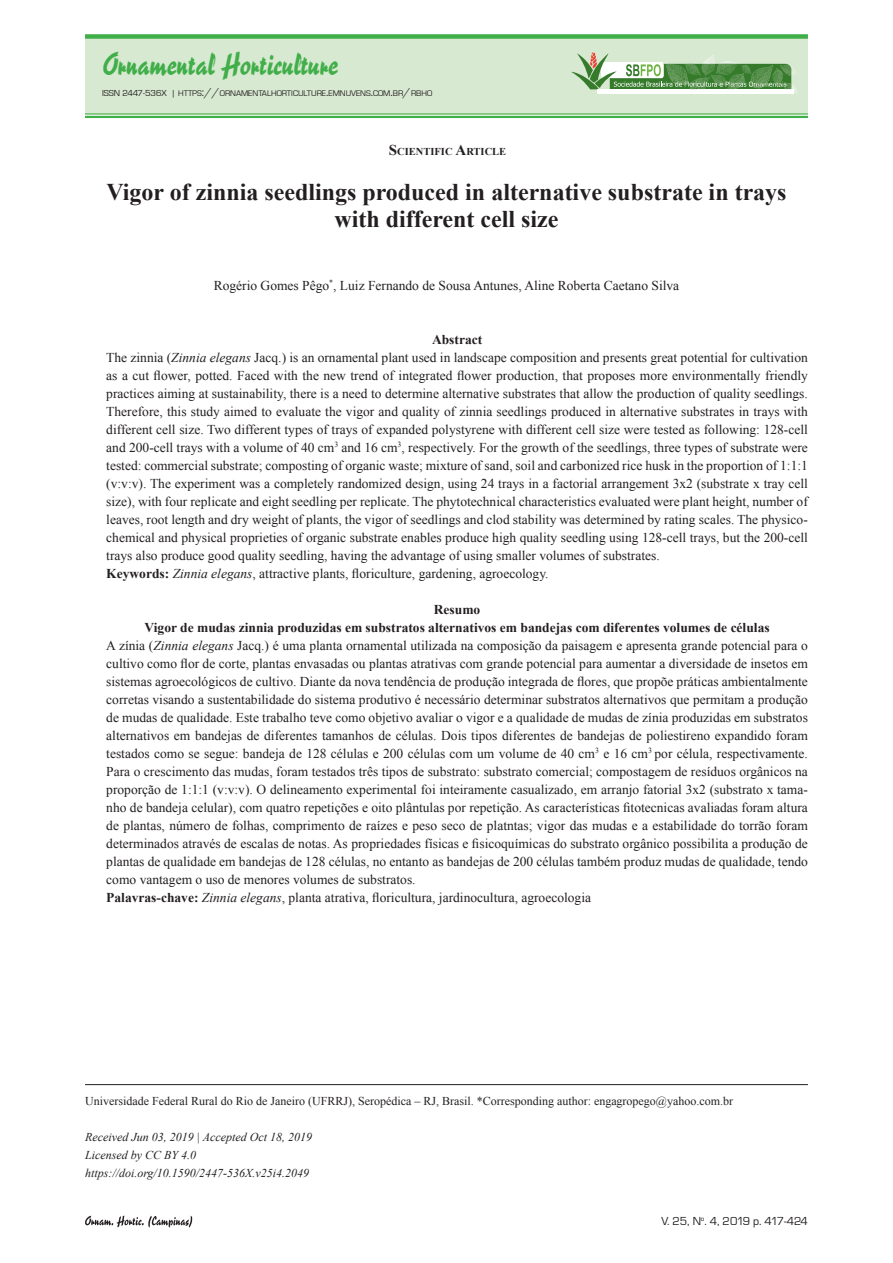
<style>
.page{position:relative;width:893px;height:1263px;background:#fff}
.page>*{position:absolute;margin:0;border:0;box-sizing:border-box;transform-origin:0 0}
.t1{font:29.25px "Reporter Two";color:#40ae49}
.t2{font:700 24px/27px "Times New Roman";color:#231f20;text-align:center}
.t3{font:13.5px/18px "Times New Roman";color:#231f20}
.t4{font:700 13.5px "Times New Roman";color:#231f20}
.t5{font:12px "Times New Roman";color:#231f20}
.t6{font:italic 12px/18px "Times New Roman";color:#231f20}
.t7{font:12px "Eurostar";letter-spacing:-.06em;color:#231f20}
.t8{font:700 10.5px "Times New Roman";color:#231f20}
.t9{font:8.4px "Eurostar";color:#231f20}
.s1{font-size:9px}
.s2{font-size:12px}
.s3{font-size:15px}
.s4{font-weight:700}
.s5{font-style:italic}
</style>
<div class="page">
<svg style="left:85px;top:1215px;width:107px;height:13px"></svg>
<hr style="left:85px;top:1084px;width:723px;height:1px;background:#231f20">
<div style="left:85px;top:36px;width:723px;height:78px;background:#d8e9d2"></div>
<div style="left:85px;top:34px;width:723px;height:5px;background:#40ae49"></div>
<hr style="left:85px;top:114px;width:723px;height:1px;background:#40ae49">
<hr style="left:85px;top:116px;width:723px;height:2px;background:#40ae49">
<div style="left:598px;top:89px;width:196px;height:5px;background:#fff"></div>
<svg style="left:571px;top:52px;width:226px;height:39px"></svg>
<img style="left:669px;top:68px;width:14px;height:5px">
<img style="left:755px;top:68px;width:23px;height:4px">
<h1 class="t1" style="left:102px;top:45px;width:238px">Ornamental Horticulture</h1>
<p class="t9" style="left:102px;top:88px;width:332px"><span class="s1">ISSN 2447-536X |</span> HTTPS<span class="s2">://</span>ORNAMENTALHORTICULTURE<span class="s2">.</span>EMNUVENS<span class="s2">.</span>COM<span class="s2">.</span>BR<span class="s2">/</span>RBHO</p>
<p class="t8" style="left:389px;top:144px;width:119px"><span class="s3">S</span>CIENTIFIC <span class="s3">A</span>RTICLE</p>
<h2 class="t2" style="left:106px;top:178px;width:682px">Vigor of zinnia seedlings produced in alternative substrate in trays with different cell size</h2>
<p class="t3" style="left:214px;top:276px;width:467px">Rogério Gomes Pêgo<sup>*</sup>, Luiz Fernando de Sousa Antunes, Aline Roberta Caetano Silva</p>
<p class="t3" style="left:106px;top:330px;width:703px;text-indent:326px"><span class="s4">Abstract<br></span>The zinnia (<span class="s5">Zinnia elegans</span> Jacq.) is an ornamental plant used in landscape composition and presents great potential for cultivation as a cut flower, potted. Faced with the new trend of integrated flower production, that proposes more environmentally friendly practices aiming at sustainability, there is a need to determine alternative substrates that allow the production of quality seedlings.<br>Therefore, this study aimed to evaluate the vigor and quality of zinnia seedlings produced in alternative substrates in trays with different cell size. Two different types of trays of expanded polystyrene with different cell size were tested as following: 128-cell and 200-cell trays with a volume of 40 cm<sup>3</sup> and 16 cm<sup>3</sup>, respectively. For the growth of the seedlings, three types of substrate were tested: commercial substrate; composting of organic waste; mixture of sand, soil and carbonized rice husk in the proportion of 1:1:1 (v:v:v). The experiment was a completely randomized design, using 24 trays in a factorial arrangement 3x2 (substrate x tray cell size), with four replicate and eight seedling per replicate. The phytotechnical characteristics evaluated were plant height, number of leaves, root length and dry weight of plants, the vigor of seedlings and clod stability was determined by rating scales. The physico&shy;chemical and physical proprieties of organic substrate enables produce high quality seedling using 128-cell trays, but the 200-cell trays also produce good quality seedling, having the advantage of using smaller volumes of substrates.<br><span class="s4">Keywords:</span> <span class="s5">Zinnia elegans</span>, attractive plants, floriculture, gardening, agroecology.</p>
<p class="t4" style="left:434px;top:600px;width:48px">Resumo</p>
<p class="t4" style="left:145px;top:618px;width:627px">Vigor de mudas zinnia produzidas em substratos alternativos em bandejas com diferentes volumes de células</p>
<p class="t3" style="left:106px;top:636px;width:703px">A zínia (<span class="s5">Zinnia elegans</span> Jacq.) é uma planta ornamental utilizada na composição da paisagem e apresenta grande potencial para o</p>
<p class="t3" style="left:106px;top:654px;width:703px">cultivo como flor de corte, plantas envasadas ou plantas atrativas com grande potencial para aumentar a diversidade de insetos em</p>
<p class="t3" style="left:106px;top:672px;width:703px">sistemas agroecológicos de cultivo. Diante da nova tendência de produção integrada de flores, que propõe práticas ambientalmente</p>
<p class="t3" style="left:106px;top:690px;width:703px">corretas visando a sustentabilidade do sistema produtivo é necessário determinar substratos alternativos que permitam a produção</p>
<p class="t3" style="left:106px;top:708px;width:703px">de mudas de qualidade. Este trabalho teve como objetivo avaliar o vigor e a qualidade de mudas de zínia produzidas em substratos</p>
<p class="t3" style="left:106px;top:726px;width:703px">alternativos em bandejas de diferentes tamanhos de células. Dois tipos diferentes de bandejas de poliestireno expandido foram</p>
<p class="t3" style="left:106px;top:744px;width:703px">testados como se segue: bandeja de 128 células e 200 células com um volume de 40 cm<sup>3</sup> e 16 cm<sup>3</sup> por célula, respectivamente.</p>
<p class="t3" style="left:106px;top:762px;width:703px">Para o crescimento das mudas, foram testados três tipos de substrato: substrato comercial; compostagem de resíduos orgânicos na</p>
<p class="t3" style="left:106px;top:780px;width:703px">proporção de 1:1:1 (v:v:v). O delineamento experimental foi inteiramente casualizado, em arranjo fatorial 3x2 (substrato x tama-</p>
<p class="t3" style="left:106px;top:798px;width:703px">nho de bandeja celular), com quatro repetições e oito plântulas por repetição. As características fitotecnicas avaliadas foram altura</p>
<p class="t3" style="left:106px;top:816px;width:703px">de plantas, número de folhas, comprimento de raízes e peso seco de platntas; vigor das mudas e a estabilidade do torrão foram</p>
<p class="t3" style="left:106px;top:834px;width:703px">determinados através de escalas de notas. As propriedades físicas e fisicoquímicas do substrato orgânico possibilita a produção de</p>
<p class="t3" style="left:106px;top:852px;width:703px">plantas de qualidade em bandejas de 128 células, no entanto as bandejas de 200 células também produz mudas de qualidade, tendo</p>
<p class="t3" style="left:106px;top:870px;width:311px">como vantagem o uso de menores volumes de substratos.</p>
<p class="t3" style="left:106px;top:888px;width:486px"><span class="s4">Palavras-chave:</span> <span class="s5">Zinnia elegans</span>, planta atrativa, floricultura, jardinocultura, agroecologia</p>
<p class="t5" style="left:85px;top:1093px;width:649px">Universidade Federal Rural do Rio de Janeiro (UFRRJ), Seropédica – RJ, Brasil. *Corresponding author: engagropego@yahoo.com.br</p>
<p class="t6" style="left:85px;top:1128px;width:229px">Received Jun 03, 2019 | Accepted Oct 18, 2019<br>Licensed by CC BY 4.0 https://doi.org/10.1590/2447-536X.v25i4.2049</p>
<p class="t7" style="left:661px;top:1214px;width:148px">V. 25, N<sup>o</sup>. 4, 2019 p. 417-424</p>
</div>
